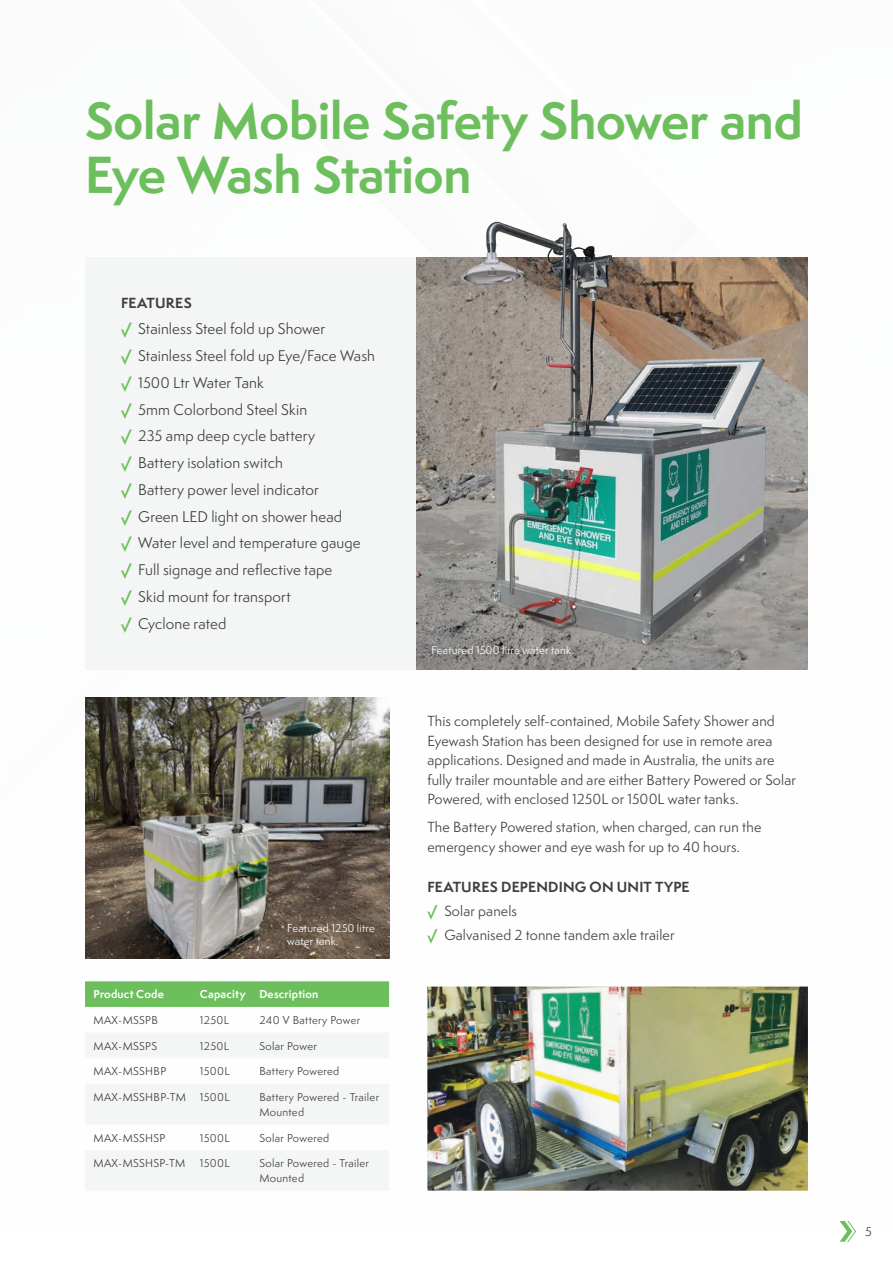
<style>
.page{position:relative;width:893px;height:1263px;background:#fff}
.page>*{position:absolute;margin:0;border:0;box-sizing:border-box;transform-origin:0 0}
.Title_-_Section__TOC{font:700 48px/54px "Semplicita Pro";letter-spacing:-.005em;color:#6dbf5d}
.t1{font:14.25px "Semplicita Pro";letter-spacing:.005em;color:#3e3e3f}
.Paragraph{font:13.5px/19.5px "Semplicita Pro";letter-spacing:.01em;color:#3e3e3f}
.Header_-_Sub_2{font:700 13.5px "Semplicita Pro";letter-spacing:.015em;color:#3e3e3f}
.t2{font:12px "Semplicita Pro";color:#3e3e3f}
.Table_-_Data{font:10.5px/15px "Semplicita Pro";letter-spacing:.03em;color:#3e3e3f}
.Caption_-_Left{font:10.5px/12.6px "Semplicita Pro";letter-spacing:.015em;color:#fff}
.Table_-_Header_white{font:700 10.5px "Semplicita Pro";letter-spacing:.02em;color:#fff}
.s1{font-weight:700;color:#6dbf5d}
</style>
<div class="page">
<svg style="left:840px;top:1221px;width:16px;height:21px"></svg>
<div style="left:85px;top:257px;width:723px;height:413px;background:#f4f5f5"></div>
<img style="left:417px;top:257px;width:391px;height:413px">
<img style="left:459px;top:222px;width:306px;height:422px">
<img style="left:427px;top:986px;width:381px;height:205px">
<div style="left:85px;top:981px;width:304px;height:26px;background:#6dbf5d"></div>
<svg style="left:85px;top:1033px;width:304px;height:157px;fill:#f4f5f5"></svg>
<img style="left:85px;top:697px;width:304px;height:262px">
<p class="Title_-_Section__TOC" style="left:85px;top:93px;width:719px">Solar Mobile Safety Shower and<br>Eye Wash Station</p>
<p class="Header_-_Sub_2" style="left:121px;top:292px;width:72px">FEATURES</p>
<p class="t1" style="left:121px;top:319px;width:206px"><span class="s1">√</span> Stainless Steel fold up Shower</p>
<p class="t1" style="left:121px;top:346px;width:255px"><span class="s1">√</span> Stainless Steel fold up Eye/Face Wash</p>
<p class="t1" style="left:121px;top:372px;width:144px"><span class="s1">√</span> 1500 Ltr Water Tank</p>
<p class="t1" style="left:121px;top:399px;width:188px"><span class="s1">√</span> 5mm Colorbond Steel Skin</p>
<p class="t1" style="left:121px;top:426px;width:195px"><span class="s1">√</span> 235 amp deep cycle battery</p>
<p class="t1" style="left:121px;top:453px;width:163px"><span class="s1">√</span> Battery isolation switch</p>
<p class="t1" style="left:121px;top:479px;width:199px"><span class="s1">√</span> Battery power level indicator</p>
<p class="t1" style="left:121px;top:506px;width:223px"><span class="s1">√</span> Green LED light on shower head</p>
<p class="t1" style="left:121px;top:533px;width:241px"><span class="s1">√</span> Water level and temperature gauge</p>
<p class="t1" style="left:121px;top:560px;width:213px"><span class="s1">√</span> Full signage and reflective tape</p>
<p class="t1" style="left:121px;top:586px;width:171px"><span class="s1">√</span> Skid mount for transport</p>
<p class="t1" style="left:121px;top:613px;width:107px"><span class="s1">√</span> Cyclone rated</p>
<p class="Caption_-_Left" style="left:287px;top:922px;width:89px">Featured 1250 litre water tank.</p>
<p class="Table_-_Header_white" style="left:94px;top:987px;width:72px">Product Code</p>
<p class="Table_-_Header_white" style="left:200px;top:987px;width:47px">Capacity</p>
<p class="Table_-_Header_white" style="left:259px;top:987px;width:61px">Description</p>
<p class="Table_-_Data" style="left:94px;top:1012px;width:66px">MAX-MSSPB</p>
<p class="Table_-_Data" style="left:200px;top:1012px;width:31px">1250L</p>
<p class="Table_-_Data" style="left:259px;top:1012px;width:102px">240 V Battery Power</p>
<p class="Table_-_Data" style="left:94px;top:1038px;width:65px">MAX-MSSPS</p>
<p class="Table_-_Data" style="left:200px;top:1038px;width:31px">1250L</p>
<p class="Table_-_Data" style="left:259px;top:1038px;width:59px">Solar Power</p>
<p class="Table_-_Data" style="left:94px;top:1064px;width:74px">MAX-MSSHBP</p>
<p class="Table_-_Data" style="left:200px;top:1064px;width:31px">1500L</p>
<p class="Table_-_Data" style="left:259px;top:1064px;width:81px">Battery Powered</p>
<p class="Table_-_Data" style="left:94px;top:1089px;width:94px">MAX-MSSHBP-TM</p>
<p class="Table_-_Data" style="left:200px;top:1089px;width:31px">1500L</p>
<p class="Table_-_Data" style="left:259px;top:1089px;width:121px">Battery Powered - Trailer<br>Mounted</p>
<p class="Table_-_Data" style="left:94px;top:1130px;width:73px">MAX-MSSHSP</p>
<p class="Table_-_Data" style="left:200px;top:1130px;width:31px">1500L</p>
<p class="Table_-_Data" style="left:259px;top:1130px;width:71px">Solar Powered</p>
<p class="Table_-_Data" style="left:94px;top:1155px;width:93px">MAX-MSSHSP-TM</p>
<p class="Table_-_Data" style="left:200px;top:1155px;width:31px">1500L</p>
<p class="Table_-_Data" style="left:259px;top:1155px;width:111px">Solar Powered - Trailer<br>Mounted</p>
<p class="Caption_-_Left" style="left:432px;top:643px;width:144px">Featured 1500 litre water tank.</p>
<p class="Paragraph" style="left:427px;top:711px;width:370px">This completely self-contained, Mobile Safety Shower and Eyewash Station has been designed for use in remote area applications. Designed and made in Australia, the units are fully trailer mountable and are either Battery Powered or Solar Powered, with enclosed 1250L or 1500L water tanks.</p>
<p class="Paragraph" style="left:427px;top:817px;width:336px">The Battery Powered station, when charged, can run the emergency shower and eye wash for up to 40 hours.</p>
<p class="Header_-_Sub_2" style="left:427px;top:877px;width:264px">FEATURES DEPENDING ON UNIT TYPE</p>
<p class="Paragraph" style="left:427px;top:901px;width:91px"><span class="s1">√</span> Solar panels</p>
<p class="Paragraph" style="left:427px;top:925px;width:249px"><span class="s1">√</span> Galvanised 2 tonne tandem axle trailer</p>
<p class="t2" style="left:865px;top:1223px;width:8px">5</p>
</div>
